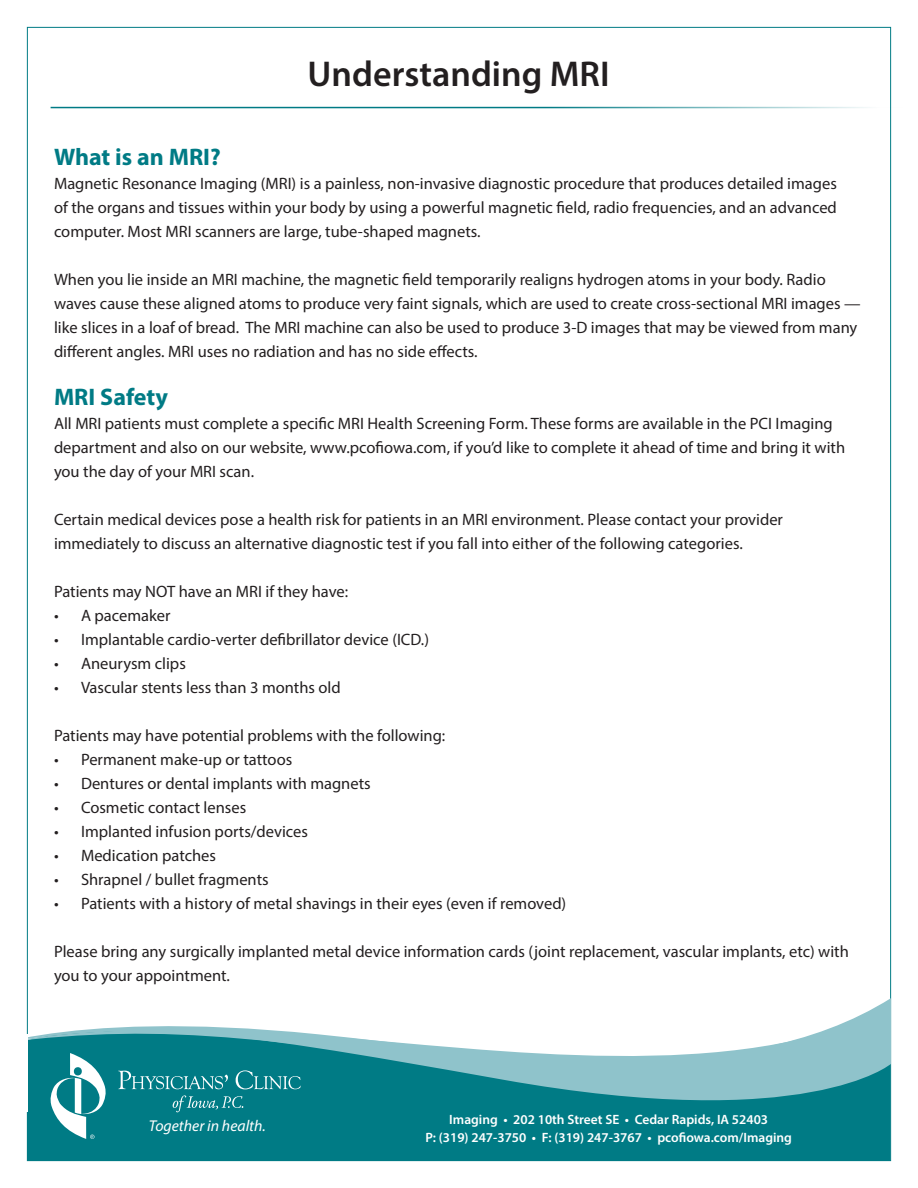
<style>
.page{position:relative;width:918px;height:1188px;background:#fff}
.page>*{position:absolute;margin:0;border:0;box-sizing:border-box;transform-origin:0 0}
.t1{font:600 36px "Myriad Pro";color:#231f20}
.t2{font:700 24px "Myriad Pro";color:#007b85}
.t3{font:16.5px/24px "Myriad Pro";color:#231f20}
.t4{font:italic 15.75px "Myriad Pro";color:#fff}
.t5{font:600 13.5px "Myriad Pro";color:#fff}
</style>
<div class="page">
<div style="left:27px;top:1134px;width:863px;height:27px;background:#007b85"></div>
<svg style="left:26px;top:998px;width:865px;height:136px;fill:#007b85"></svg>
<svg style="left:26px;top:1008px;width:865px;height:105px"></svg>
<div style="left:0;top:1034px;width:28px;height:77px;background:#fff"></div>
<svg style="left:173px;top:1095px;width:70px;height:17px"></svg>
<svg style="left:118px;top:1071px;width:110px;height:18px"></svg>
<svg style="left:236px;top:1070px;width:65px;height:19px"></svg>
<svg style="left:51px;top:1053px;width:56px;height:86px"></svg>
<hr style="left:51px;top:107px;width:853px;height:1px;background:#007b85">
<p class="t1" style="left:308px;top:51px;width:303px">Understanding MRI</p>
<p class="t2" style="left:54px;top:141px;width:168px">What is an MRI?</p>
<p class="t3" style="left:54px;top:171px;width:784px;text-align:justify">Magnetic Resonance Imaging (MRI) is a painless, non-invasive diagnostic procedure that produces detailed images of the organs and tissues within your body by using a powerful magnetic field, radio frequencies, and an advanced computer. Most MRI scanners are large, tube-shaped magnets.</p>
<p class="t3" style="left:54px;top:267px;width:808px">When you lie inside an MRI machine, the magnetic field temporarily realigns hydrogen atoms in your body. Radio waves cause these aligned atoms to produce very faint signals, which are used to create cross-sectional MRI images — like slices in a loaf of bread. The MRI machine can also be used to produce 3-D images that may be viewed from many different angles. MRI uses no radiation and has no side effects.</p>
<p class="t2" style="left:54px;top:381px;width:116px">MRI Safety</p>
<p class="t3" style="left:54px;top:411px;width:793px">All MRI patients must complete a specific MRI Health Screening Form. These forms are available in the PCI Imaging department and also on our website, www.pcofiowa.com, if you’d like to complete it ahead of time and bring it with you the day of your MRI scan.</p>
<p class="t3" style="left:54px;top:507px;width:731px">Certain medical devices pose a health risk for patients in an MRI environment. Please contact your provider immediately to discuss an alternative diagnostic test if you fall into either of the following categories.</p>
<p class="t3" style="left:54px;top:579px;width:296px">Patients may NOT have an MRI if they have:</p>
<p class="t3" style="left:54px;top:603px;width:118px">• A pacemaker</p>
<p class="t3" style="left:54px;top:627px;width:377px">• Implantable cardio-verter defibrillator device (ICD.)</p>
<p class="t3" style="left:54px;top:651px;width:133px">• Aneurysm clips</p>
<p class="t3" style="left:54px;top:675px;width:288px">• Vascular stents less than 3 months old</p>
<p class="t3" style="left:54px;top:723px;width:393px">Patients may have potential problems with the following:</p>
<p class="t3" style="left:54px;top:747px;width:240px">• Permanent make-up or tattoos</p>
<p class="t3" style="left:54px;top:771px;width:318px">• Dentures or dental implants with magnets</p>
<p class="t3" style="left:54px;top:795px;width:194px">• Cosmetic contact lenses</p>
<p class="t3" style="left:54px;top:819px;width:256px">• Implanted infusion ports/devices</p>
<p class="t3" style="left:54px;top:843px;width:164px">• Medication patches</p>
<p class="t3" style="left:54px;top:867px;width:216px">• Shrapnel / bullet fragments</p>
<p class="t3" style="left:54px;top:891px;width:514px">• Patients with a history of metal shavings in their eyes (even if removed)</p>
<p class="t3" style="left:54px;top:939px;width:796px">Please bring any surgically implanted metal device information cards (joint replacement, vascular implants, etc) with you to your appointment.</p>
<p class="t4" style="left:149px;top:1116px;width:118px">Together in health.</p>
<p class="t5" style="left:449px;top:1111px;width:320px">Imaging • 202 10th Street SE • Cedar Rapids, IA 52403</p>
<p class="t5" style="left:425px;top:1129px;width:368px">P: (319) 247-3750 • F: (319) 247-3767 • pcofiowa.com/Imaging</p>
</div>
